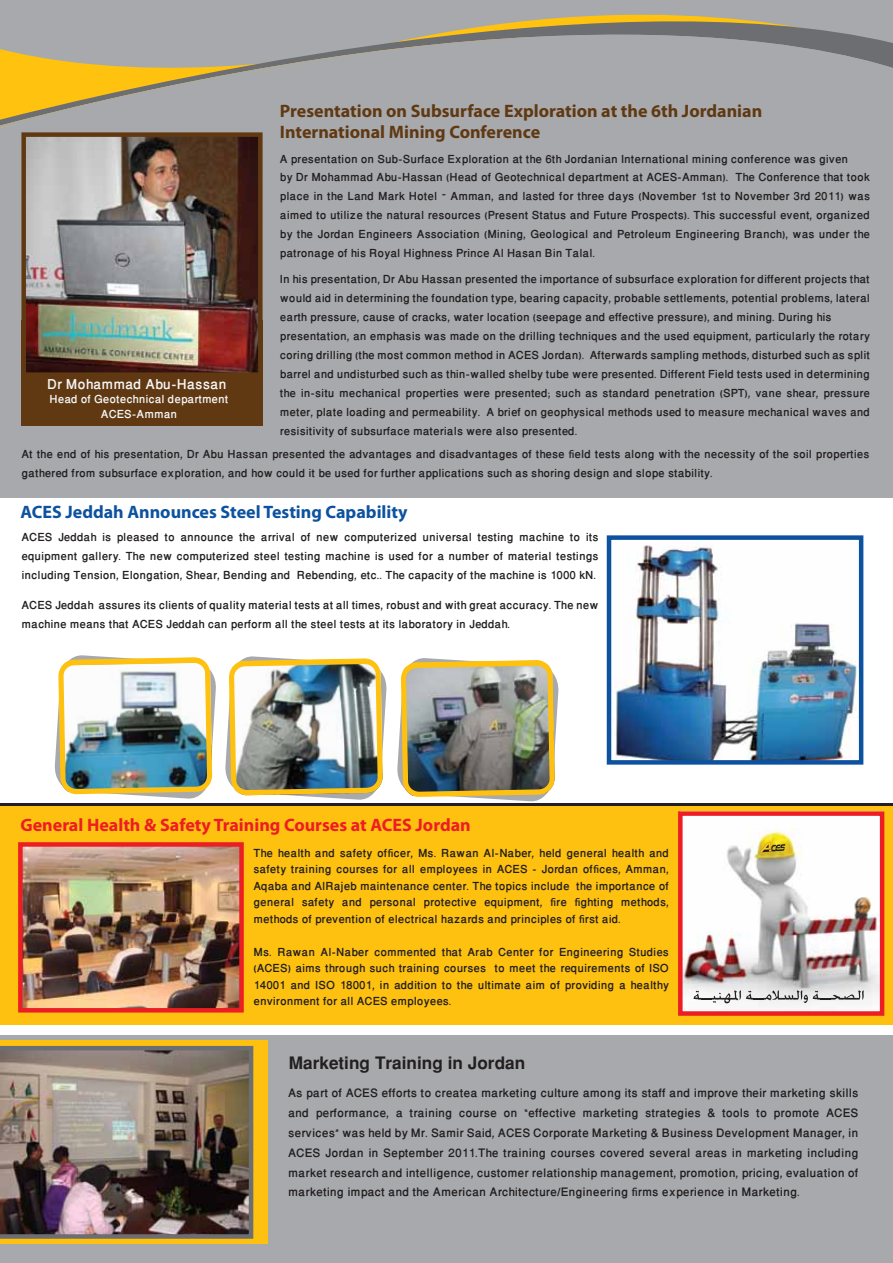
<style>
.page{position:relative;width:893px;height:1263px;background:#fff}
.page>*{position:absolute;margin:0;border:0;box-sizing:border-box;transform-origin:0 0}
.t1{font:700 24.15px "Win Soft Pro";color:#231f20}
.t2{font:500 19.35px "Win Soft Pro";color:#f5f5f5}
.t3{font:700 18px/21.6px "Myriad Pro";color:#603913}
.t4{font:700 18px "Myriad Pro";color:#ed1d24}
.t5{font:700 18px "Myriad Pro";color:#0d529f}
.t6{font:500 16.5px/19.8px "Win Soft Pro";color:#231f20;text-align:justify}
.t7{font:500 15.75px/18.9px "Win Soft Pro";color:#231f20}
.t8{font:500 15.75px/15px "Win Soft Pro";color:#f5f5f5;text-align:center}
</style>
<div class="page">
<div style="left:0;top:18px;width:893px;height:479px;background:#a7a9ac"></div>
<div style="left:22px;top:320px;width:241px;height:106px;background:#603913"></div>
<div style="left:0;top:1035px;width:893px;height:228px;background:#a7a9ac"></div>
<svg style="left:0;top:0;width:892px;height:129px"></svg>
<svg style="left:892px;top:0;width:1px;height:68px"></svg>
<div style="left:0;top:1040px;width:268px;height:203px;background:#fec110"></div>
<img style="left:26px;top:137px;width:232px;height:235px">
<div style="left:21px;top:132px;width:242px;height:245px;border:4px solid #603913"></div>
<img style="left:615px;top:543px;width:243px;height:217px">
<img style="left:54px;top:655px;width:162px;height:144px">
<img style="left:225px;top:656px;width:162px;height:144px">
<img style="left:397px;top:658px;width:162px;height:144px">
<div style="left:607px;top:535px;width:256px;height:230px;border:4px solid #0d529f"></div>
<div style="left:0;top:806px;width:893px;height:219px;background:#fec110"></div>
<img style="left:683px;top:816px;width:196px;height:195px">
<svg style="left:693px;top:990px;width:171px;height:13px;background:#c5c4c4"></svg>
<svg style="left:759px;top:842px;width:26px;height:10px"></svg>
<img style="left:23px;top:847px;width:216px;height:160px">
<div style="left:18px;top:842px;width:226px;height:170px;border:4px solid #ed1d24"></div>
<div style="left:678px;top:811px;width:206px;height:205px;border:4px solid #ed1d24"></div>
<img style="left:0;top:1046px;width:253px;height:193px">
<p class="t3" style="left:280px;top:99px;width:484px">Presentation on Subsurface Exploration at the 6th Jordanian<br>International Mining Conference</p>
<p class="t7" style="left:280px;top:149px;width:592px">A presentation on Sub-Surface Exploration at the 6th Jordanian International mining conference was given<br>by Dr Mohammad Abu-Hassan (Head of Geotechnical department at ACES-Amman). The Conference that took place in the Land Mark Hotel – Amman, and lasted for three days (November 1st to November 3rd 2011) was aimed to utilize the natural resources (Present Status and Future Prospects). This successful event, organized by the Jordan Engineers Association (Mining, Geological and Petroleum Engineering Branch), was under the patronage of his Royal Highness Prince Al Hasan Bin Talal.</p>
<p class="t7" style="left:280px;top:270px;width:592px">In his presentation, Dr Abu Hassan presented the importance of subsurface exploration for different projects that would aid in determining the foundation type, bearing capacity, probable settlements, potential problems, lateral earth pressure, cause of cracks, water location (seepage and effective pressure), and mining. During his presentation, an emphasis was made on the drilling techniques and the used equipment, particularly the rotary coring drilling (the most common method in ACES Jordan). Afterwards sampling methods, disturbed such as split barrel and undisturbed such as thin-walled shelby tube were presented. Different Field tests used in determining the in-situ mechanical properties were presented; such as standard penetration (SPT), vane shear, pressure meter, plate loading and permeability. A brief on geophysical methods used to measure mechanical waves and resisitivity of subsurface materials were also presented.</p>
<p class="t7" style="left:22px;top:445px;width:850px">At the end of his presentation, Dr Abu Hassan presented the advantages and disadvantages of these field tests along with the necessity of the soil properties gathered from subsurface exploration, and how could it be used for further applications such as shoring design and slope stability.</p>
<p class="t2" style="left:47px;top:370px;width:181px">Dr Mohammad Abu-Hassan</p>
<p class="t8" style="left:50px;top:392px;width:180px">Head of Geotechnical department<br>ACES-Amman</p>
<p class="t5" style="left:20px;top:500px;width:389px">ACES Jeddah Announces Steel Testing Capability</p>
<p class="t7" style="left:22px;top:528px;width:578px;text-align:justify">ACES Jeddah is pleased to announce the arrival of new computerized universal testing machine to its equipment gallery. The new computerized steel testing machine is used for a number of material testings including Tension, Elongation, Shear, Bending and Rebending, etc.. The capacity of the machine is 1000 kN.</p>
<p class="t7" style="left:22px;top:595px;width:578px">ACES Jeddah assures its clients of quality material tests at all times, robust and with great accuracy. The new machine means that ACES Jeddah can perform all the steel tests at its laboratory in Jeddah.</p>
<p class="t4" style="left:20px;top:813px;width:452px">General Health &amp; Safety Training Courses at ACES Jordan</p>
<p class="t7" style="left:254px;top:845px;width:417px;line-height:16.5px;text-align:justify">The health and safety officer, Ms. Rawan Al-Naber, held general health and safety training courses for all employees in ACES - Jordan offices, Amman, Aqaba and AlRajeb maintenance center. The topics include the importance of general safety and personal protective equipment, fire fighting methods, methods of prevention of electrical hazards and principles of first aid.</p>
<p class="t7" style="left:254px;top:944px;width:417px;line-height:16.5px;text-align:justify">Ms. Rawan Al-Naber commented that Arab Center for Engineering Studies (ACES) aims through such training courses to meet the requirements of ISO 14001 and ISO 18001, in addition to the ultimate aim of providing a healthy environment for all ACES employees.</p>
<p class="t1" style="left:289px;top:1045px;width:238px">Marketing Training in Jordan</p>
<p class="t6" style="left:288px;top:1083px;width:572px">As part of ACES efforts to createa marketing culture among its staff and improve their marketing skills and performance, a training course on “effective marketing strategies &amp; tools to promote ACES services” was held by Mr. Samir Said, ACES Corporate Marketing &amp; Business Development Manager, in ACES Jordan in September 2011.The training courses covered several areas in marketing including market research and intelligence, customer relationship management, promotion, pricing, evaluation of marketing impact and the American Architecture/Engineering firms experience in Marketing.</p>
</div>
